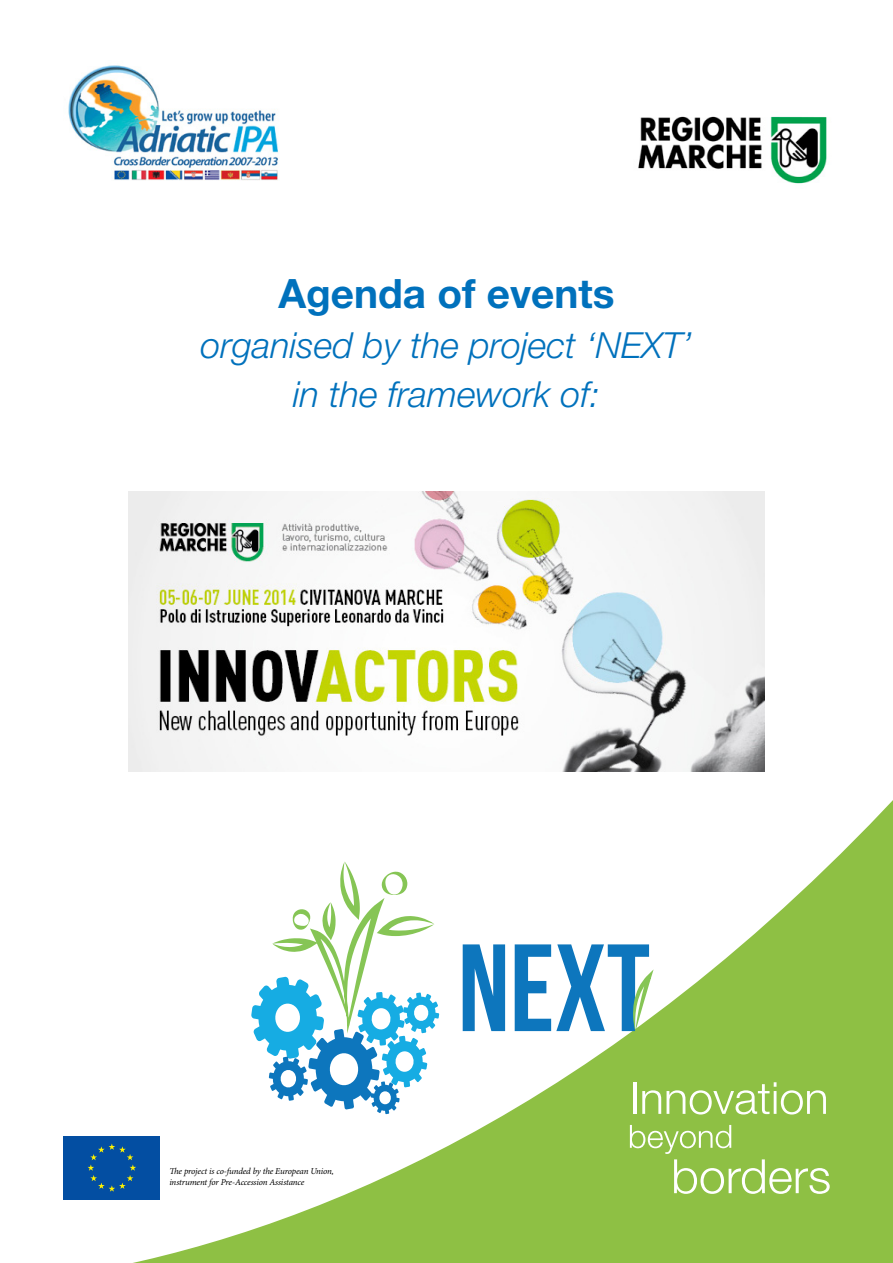
<style>
.page{position:relative;width:893px;height:1263px;background:#fff}
.page>*{position:absolute;margin:0;border:0;box-sizing:border-box;transform-origin:0 0}
.t1{font:700 40.5px "Helvetica Neue";color:#0071bc}
.t2{font:italic 300 36px/49.5px "Helvetica Neue";color:#0071bc;text-align:center}
.t3{font:italic 9px/10.8px "Minion Pro";letter-spacing:-.02em;color:#000}
</style>
<div class="page">
<img style="left:129px;top:492px;width:635px;height:186px">
<svg style="left:63px;top:678px;width:830px;height:585px"></svg>
<img style="left:68px;top:65px;width:210px;height:116px">
<img style="left:638px;top:116px;width:189px;height:68px">
<div style="left:64px;top:1136px;width:96px;height:64px;background:#034ea2"></div>
<svg style="left:88px;top:1143px;width:48px;height:49px"></svg>
<hr style="left:633px;top:1082px;width:3px;height:32px;background:#fff">
<svg style="left:642px;top:1082px;width:184px;height:32px"></svg>
<svg style="left:630px;top:1125px;width:200px;height:69px;background:#9dc85e"></svg>
<svg style="left:463px;top:944px;width:42px;height:87px"></svg>
<svg style="left:251px;top:861px;width:188px;height:253px"></svg>
<svg style="left:515px;top:944px;width:139px;height:87px"></svg>
<h1 class="t1" style="left:278px;top:269px;width:338px">Agenda of events</h1>
<h2 class="t2" style="left:200px;top:320px;width:494px">organised by the project ‘NEXT’ in the framework of:</h2>
<p class="t3" style="left:169px;top:1166px;width:166px">The project is co-funded by the European Union, instrument for Pre-Accession Assistance</p>
</div>
